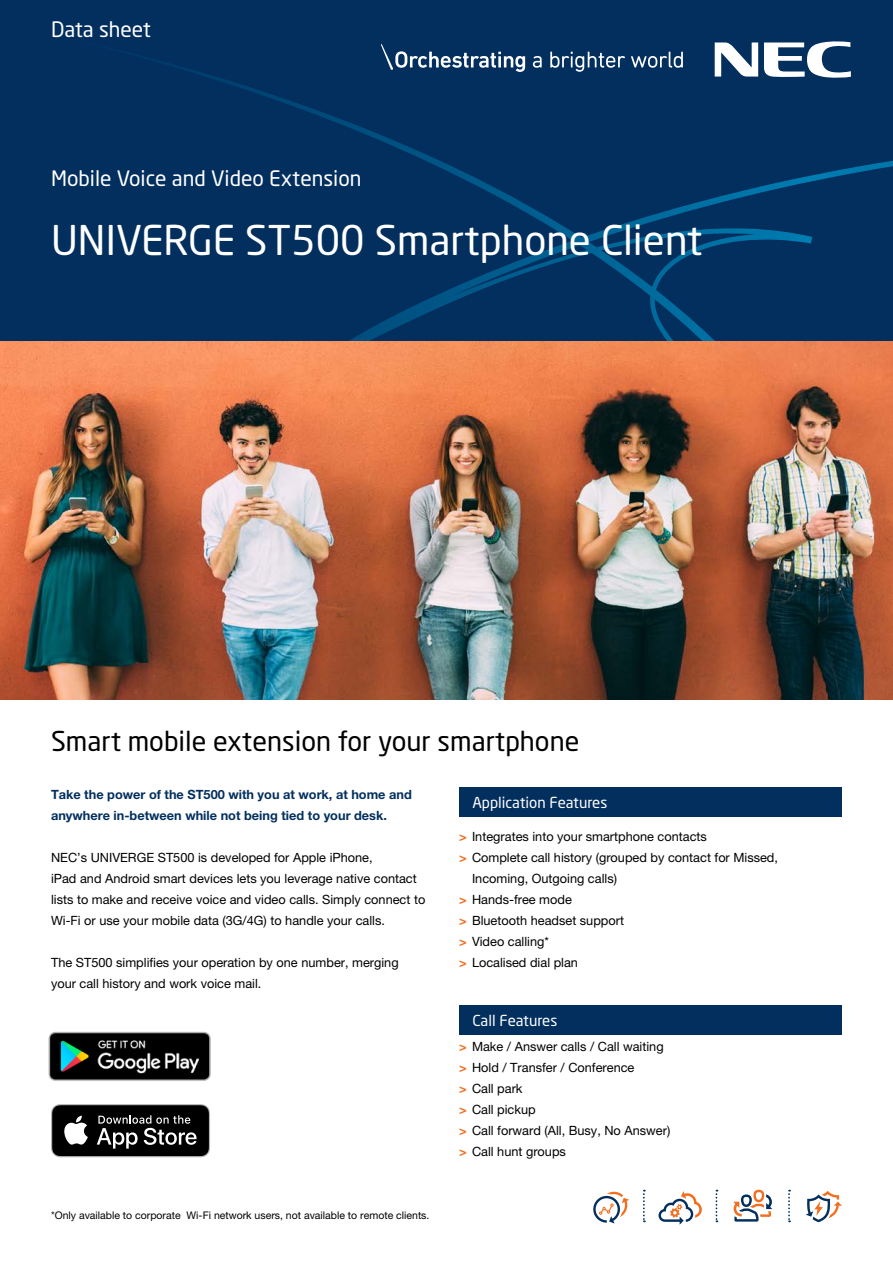
<style>
.page{position:relative;width:893px;height:1263px;background:#fff}
.page>*{position:absolute;margin:0;border:0;box-sizing:border-box;transform-origin:0 0}
.t1{font:40.5px "Neo Sans Std";color:#fff}
.t2{font:27px "Neo Sans Std";color:#000}
.t3{font:21px "Neo Sans Std";color:#fff}
.t4{font:15px "Neo Sans Std";color:#fff}
.t5{font:12.75px/21px "Helvetica Neue LT Pro";color:#000}
.t6{font:700 12.75px/21px "Helvetica Neue LT Pro";color:#022f5e}
.t7{font:10.5px "Helvetica Neue LT Pro";color:#000}
.s1{font-weight:700;color:#f36f20}
</style>
<div class="page">
<img style="left:0;top:340px;width:893px;height:359px">
<div style="left:0;top:0;width:893px;height:340px;background:#022f5e"></div>
<svg style="left:150px;top:42px;width:743px;height:298px"></svg>
<svg style="left:715px;top:43px;width:43px;height:34px"></svg>
<svg style="left:764px;top:41px;width:87px;height:37px"></svg>
<svg style="left:533px;top:56px;width:9px;height:12px"></svg>
<svg style="left:550px;top:52px;width:75px;height:20px"></svg>
<svg style="left:631px;top:52px;width:52px;height:16px"></svg>
<svg style="left:381px;top:44px;width:144px;height:28px"></svg>
<svg style="left:593px;top:1192px;width:36px;height:31px"></svg>
<svg style="left:733px;top:1190px;width:39px;height:31px"></svg>
<svg style="left:658px;top:1191px;width:44px;height:34px"></svg>
<svg style="left:806px;top:1191px;width:36px;height:31px"></svg>
<svg style="left:788px;top:1190px;width:2px;height:32px"></svg>
<svg style="left:716px;top:1190px;width:1px;height:32px"></svg>
<svg style="left:643px;top:1190px;width:2px;height:32px"></svg>
<img style="left:48px;top:1031px;width:163px;height:50px">
<svg style="left:51px;top:1104px;width:159px;height:53px;background:#323232"></svg>
<div style="left:459px;top:787px;width:383px;height:30px;background:#022f5e"></div>
<div style="left:459px;top:1005px;width:383px;height:30px;background:#022f5e"></div>
<h3 class="t3" style="left:51px;top:17px;width:101px">Data sheet</h3>
<h3 class="t3" style="left:51px;top:166px;width:312px">Mobile Voice and Video Extension</h3>
<h1 class="t1" style="left:51px;top:215px;width:653px">UNIVERGE ST500 Smartphone Client</h1>
<h2 class="t2" style="left:51px;top:724px;width:530px">Smart mobile extension for your smartphone</h2>
<p class="t6" style="left:51px;top:784px;width:362px">Take the power of the ST500 with you at work, at home and anywhere in-between while not being tied to your desk.</p>
<p class="t5" style="left:51px;top:847px;width:376px">NEC’s UNIVERGE ST500 is developed for Apple iPhone,<br>iPad and Android smart devices lets you leverage native contact lists to make and receive voice and video calls. Simply connect to Wi-Fi or use your mobile data (3G/4G) to handle your calls.</p>
<p class="t5" style="left:51px;top:952px;width:349px">The ST500 simplifies your operation by one number, merging your call history and work voice mail.</p>
<p class="t7" style="left:51px;top:1209px;width:380px">*Only available to corporate Wi-Fi network users, not available to remote clients.</p>
<p class="t4" style="left:472px;top:793px;width:136px">Application Features</p>
<p class="t5" style="left:459px;top:826px;width:249px"><span class="s1">&gt;</span> Integrates into your smartphone contacts</p>
<p class="t5" style="left:459px;top:847px;width:320px"><span class="s1">&gt;</span> Complete call history (grouped by contact for Missed,</p>
<p class="t5" style="left:472px;top:868px;width:147px">Incoming, Outgoing calls)</p>
<p class="t5" style="left:459px;top:889px;width:114px"><span class="s1">&gt;</span> Hands-free mode</p>
<p class="t5" style="left:459px;top:910px;width:166px"><span class="s1">&gt;</span> Bluetooth headset support</p>
<p class="t5" style="left:459px;top:931px;width:91px"><span class="s1">&gt;</span> Video calling*</p>
<p class="t5" style="left:459px;top:952px;width:120px"><span class="s1">&gt;</span> Localised dial plan</p>
<p class="t4" style="left:472px;top:1011px;width:86px">Call Features</p>
<p class="t5" style="left:459px;top:1036px;width:213px"><span class="s1">&gt;</span> Make / Answer calls / Call waiting <span class="s1">&gt;</span> Hold / Transfer / Conference<br><span class="s1">&gt;</span> Call park<br><span class="s1">&gt;</span> Call pickup<br><span class="s1">&gt;</span> Call forward (All, Busy, No Answer) <span class="s1">&gt;</span> Call hunt groups</p>
</div>
